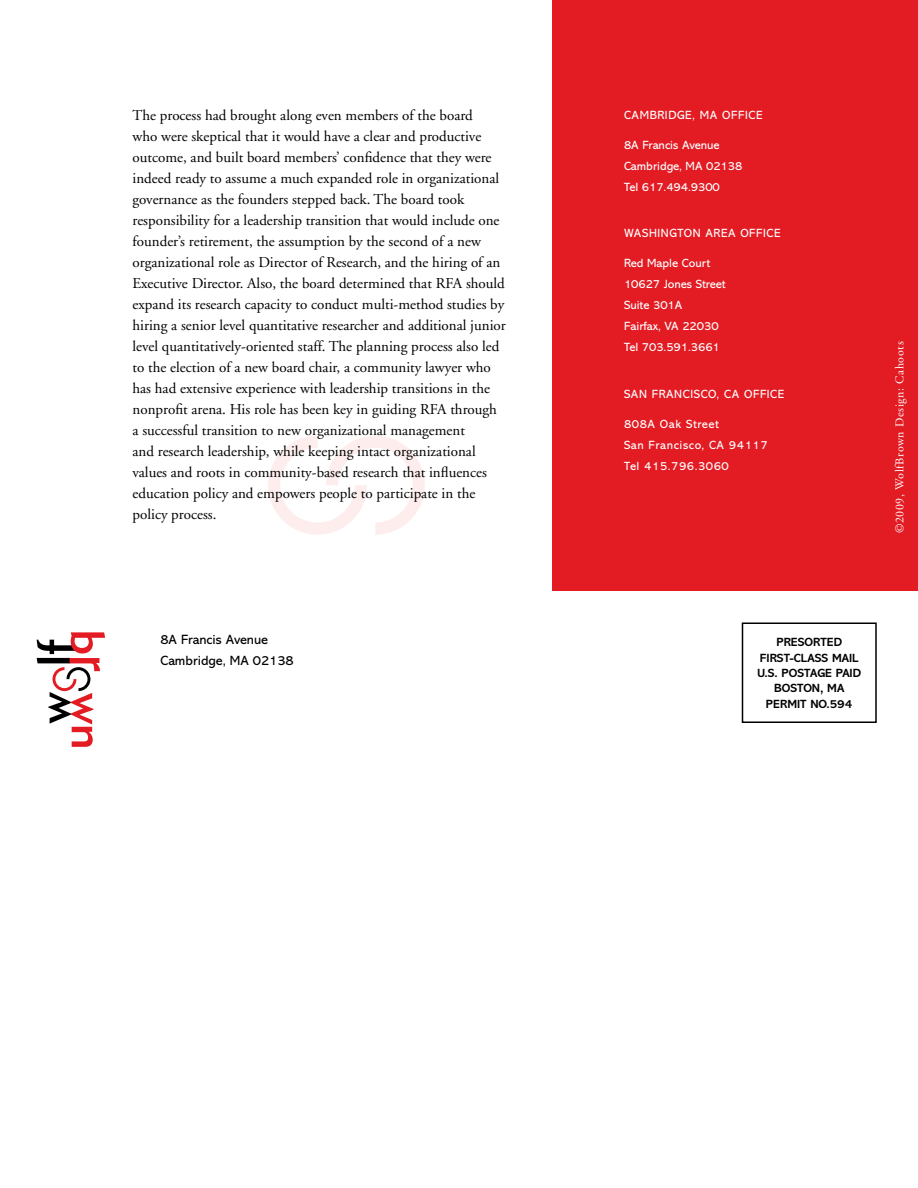
<style>
.page{position:relative;width:918px;height:1188px;background:#fff}
.page>*{position:absolute;margin:0;border:0;box-sizing:border-box;transform-origin:0 0}
.t1{font:106.65px "Abadi Extra Bold PL";letter-spacing:.1em;color:#fdeded}
.t2{font:15px/21px "Adobe Garamond";color:#000}
.t3{font:13.5px/21px "Abadi PL";color:#000}
.t4{font:12px/21px "Abadi PL";color:#fff}
.t5{font:12px/15.3px "Abadi Bold PL";color:#000;text-align:center}
.t6{font:12px/21px "Abadi PL";letter-spacing:.05em;color:#fff}
.t7{font:12px "Adobe Garamond";letter-spacing:.05em;color:#fff}
</style>
<div class="page">
<svg style="left:268px;top:436px;width:157px;height:99px"></svg>
<div style="left:552px;top:0;width:366px;height:591px;background:#e31b23"></div>
<svg style="left:37px;top:632px;width:68px;height:115px"></svg>
<div style="left:742px;top:622px;width:135px;height:101px;border:2px solid #000"></div>
<p class="t2" style="left:133px;top:106px;width:375px">The process had brought along even members of the board<br>who were skeptical that it would have a clear and productive outcome, and built board members’ confidence that they were indeed ready to assume a much expanded role in organizational governance as the founders stepped back. The board took responsibility for a leadership transition that would include one founder’s retirement, the assumption by the second of a new organizational role as Director of Research, and the hiring of an Executive Director. Also, the board determined that RFA should expand its research capacity to conduct multi-method studies by hiring a senior level quantitative researcher and additional junior level quantitatively-oriented staff. The planning process also led to the election of a new board chair, a community lawyer who has had extensive experience with leadership transitions in the nonprofit arena. His role has been key in guiding RFA through a successful transition to new organizational management<br>and research leadership, while keeping intact organizational values and roots in community-based research that influences education policy and empowers people to participate in the policy process.</p>
<p class="t4" style="left:624px;top:104px;width:106px">CAMBRI DGE, MA OFFI</p>
<p class="t4" style="left:748px;top:104px;width:14px">CE</p>
<p class="t4" style="left:624px;top:134px;width:120px">8A Francis Avenue<br>Cambridge, MA 02138<br>Tel 617.494.9300</p>
<p class="t4" style="left:624px;top:223px;width:9px">WASHING</p>
<p class="t4" style="left:677px;top:223px;width:37px">TON AREA</p>
<p class="t4" style="left:740px;top:223px;width:8px">OFFI</p>
<p class="t4" style="left:767px;top:223px;width:14px">CE</p>
<p class="t4" style="left:624px;top:253px;width:103px">Red Maple Court<br>10627 Jones Street<br>Suite 301A<br>Fairfax, VA 22030<br>Tel 703.591.3661</p>
<p class="t4" style="left:624px;top:384px;width:9px">SAN</p>
<p class="t4" style="left:652px;top:384px;width:9px">FRAN</p>
<p class="t4" style="left:683px;top:384px;width:69px">CISCO, CA OFFI</p>
<p class="t4" style="left:770px;top:384px;width:14px">CE</p>
<p class="t6" style="left:624px;top:414px;width:145px">808A Oak Street<br>San Francisco, CA 94117<br>Tel 415.796.3060</p>
<p class="t7" style="left:893px;top:533px;width:193px;rotate:-90deg">©2009, WolfBrown Design: Cahoots</p>
<h1 class="t1" style="left:453px;top:429px;width:462px">ENGAGE</h1>
<p class="t3" style="left:160px;top:629px;width:135px">8A Francis Avenue<br>Cambridge, MA 02138</p>
<p class="t5" style="left:757px;top:635px;width:105px">PRESORTED<br>FIRST-CLASS MAIL<br>U.S. POSTAGE PAID<br>BOSTON, MA<br>PERMIT NO.594</p>
</div>
